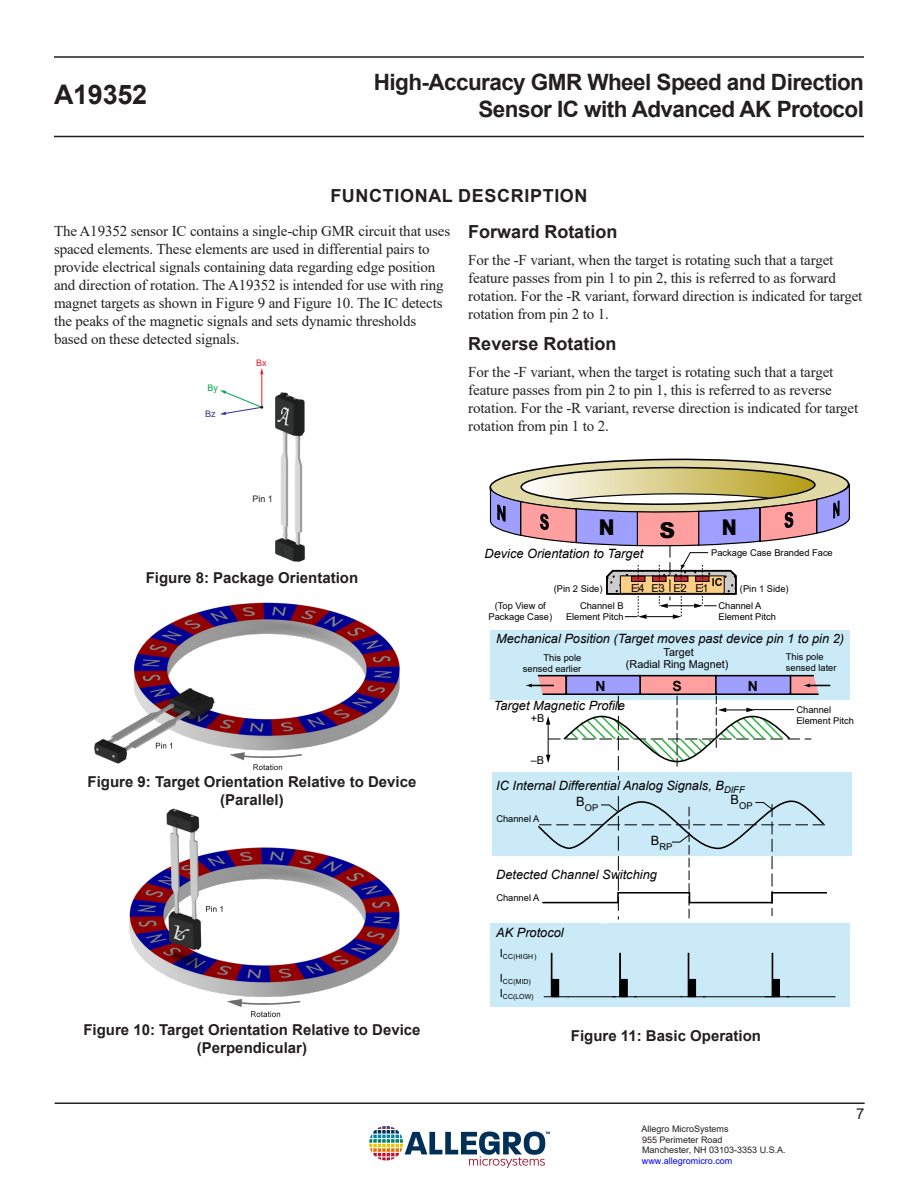
<style>
.page{position:relative;width:918px;height:1188px;background:#fff}
.page>*{position:absolute;margin:0;border:0;box-sizing:border-box;transform-origin:0 0}
.t1{font:700 27px "Arial";letter-spacing:-.01em;color:#231f20}
.t2{font:700 22.5px/27px "Arial";letter-spacing:-.025em;color:#231f20;text-align:right}
.t3{font:900 21.75px "Arial";color:#000;scale:.87 1}
.t4{font:900 21.75px "Arial";color:#000}
.t5{font:900 21.75px "Arial";color:#000;scale:.83 1}
.Heading_2{font:700 18px "Arial";color:#231f20}
.Heading_1{font:700 18px "Arial";letter-spacing:.035em;color:#231f20}
.Normal_-_Follow_Page{font:15px/18px "Times New Roman";letter-spacing:-.01em;color:#231f20}
.t6{font:700 15px/18px "Arial";color:#231f20;text-align:center}
.t7{font:15px "Arial";color:#231f20}
.t8{font:700 13.95px "Arial";color:#000}
.t9{font:12.9px "Arial";color:#000}
.t10{font:italic 12.75px "Arial";color:#000}
.t11{font:10.95px/12.1px "Arial";color:#000;text-align:center}
.t12{font:700 10.95px "Arial";color:#000}
.t13{font:9.3px/11.2px "Arial";color:#000}
.t14{font:9px/10.8px "Arial";color:#231f20}
.t15{font:9px "Arial";color:#00f}
.t16{font:9px "Arial";color:#ee1d23}
.t17{font:9px "Arial";color:#2e3092}
.t18{font:9px "Arial";color:#00a54f}
.t19{font:7.05px/15.1px "Arial";color:#000}
</style>
<div class="page">
<hr style="left:55px;top:1102px;width:810px;height:2px;background:#231f20">
<hr style="left:54px;top:136px;width:810px;height:1px;background:#231f20">
<hr style="left:54px;top:56px;width:810px;height:2px;background:#231f20">
<img style="left:370px;top:1126px;width:180px;height:42px">
<img style="left:260px;top:373px;width:45px;height:189px">
<hr style="left:261px;top:373px;width:1px;height:34px;background:#ee1d23">
<svg style="left:260px;top:368px;width:3px;height:6px"></svg>
<svg style="left:220px;top:390px;width:43px;height:25px"></svg>
<div style="left:490px;top:630px;width:359px;height:70px;background:#caeaf8"></div>
<div style="left:490px;top:923px;width:359px;height:84px;background:#caeaf8"></div>
<div style="left:493px;top:772px;width:359px;height:84px;background:#caeaf8"></div>
<svg style="left:543px;top:953px;width:26px;height:44px"></svg>
<hr style="left:703px;top:997px;width:70px;height:1px;background:#000">
<hr style="left:568px;top:997px;width:48px;height:1px;background:#000">
<svg style="left:612px;top:953px;width:25px;height:44px"></svg>
<hr style="left:634px;top:997px;width:48px;height:1px;background:#000">
<svg style="left:680px;top:953px;width:26px;height:44px"></svg>
<hr style="left:787px;top:997px;width:49px;height:1px;background:#000">
<svg style="left:764px;top:953px;width:26px;height:44px"></svg>
<div style="left:593px;top:910px;width:22px;height:14px;background:#fff;border-radius:50%"></div>
<svg style="left:525px;top:674px;width:305px;height:246px"></svg>
<svg style="left:489px;top:458px;width:361px;height:161px"></svg>
<img style="left:94px;top:602px;width:306px;height:169px">
<img style="left:129px;top:808px;width:271px;height:210px">
<h1 class="t1" style="left:54px;top:76px;width:95px">A19352</h1>
<h2 class="t2" style="left:374px;top:69px;width:492px">High-Accuracy GMR Wheel Speed and Direction<br>Sensor IC with Advanced AK Protocol</h2>
<p class="Heading_1" style="left:330px;top:183px;width:259px">FUNCTIONAL DESCRIPTION</p>
<p class="Normal_-_Follow_Page" style="left:54px;top:221px;width:398px">The A19352 sensor IC contains a single-chip GMR circuit that uses spaced elements. These elements are used in differential pairs to provide electrical signals containing data regarding edge position and direction of rotation. The A19352 is intended for use with ring magnet targets as shown in Figure 9 and Figure 10. The IC detects the peaks of the magnetic signals and sets dynamic thresholds based on these detected signals.</p>
<p class="Heading_2" style="left:468px;top:219px;width:151px">Forward Rotation</p>
<p class="Normal_-_Follow_Page" style="left:468px;top:251px;width:396px">For the -F variant, when the target is rotating such that a target feature passes from pin 1 to pin 2, this is referred to as forward rotation. For the -R variant, forward direction is indicated for target rotation from pin 2 to 1.</p>
<p class="Heading_2" style="left:468px;top:331px;width:150px">Reverse Rotation</p>
<p class="Normal_-_Follow_Page" style="left:468px;top:362px;width:391px">For the -F variant, when the target is rotating such that a target feature passes from pin 2 to pin 1, this is referred to as reverse rotation. For the -R variant, reverse direction is indicated for target rotation from pin 1 to 2.</p>
<p class="t16" style="left:256px;top:356px;width:12px">Bx</p>
<p class="t18" style="left:208px;top:381px;width:12px">By</p>
<p class="t17" style="left:205px;top:407px;width:12px">Bz</p>
<p class="t14" style="left:252px;top:494px;width:22px">Pin 1</p>
<p class="t6" style="left:146px;top:568px;width:214px">Figure 8: Package Orientation</p>
<p class="t6" style="left:88px;top:773px;width:330px">Figure 9: Target Orientation Relative to Device (Parallel)</p>
<p class="t6" style="left:83px;top:1021px;width:339px">Figure 10: Target Orientation Relative to Device (Perpendicular)</p>
<p class="t3" style="left:599px;top:512px;width:20px">N</p>
<p class="t4" style="left:659px;top:514px;width:17px">S</p>
<p class="t5" style="left:722px;top:511px;width:20px">N</p>
<p class="t9" style="left:663px;top:521px;width:11px">N</p>
<p class="t10" style="left:485px;top:546px;width:160px">Device Orientation to Target</p>
<p class="t13" style="left:711px;top:547px;width:123px">Package Case Branded Face</p>
<p class="t12" style="left:712px;top:574px;width:12px">IC</p>
<p class="t11" style="left:652px;top:582px;width:15px">E3</p>
<p class="t13" style="left:554px;top:583px;width:50px">(Pin 2 Side)</p>
<p class="t11" style="left:631px;top:582px;width:15px">E4</p>
<p class="t11" style="left:674px;top:582px;width:37px">E2 E1</p>
<p class="t13" style="left:740px;top:583px;width:50px">(Pin 1 Side)</p>
<p class="t13" style="left:488px;top:600px;width:65px;text-align:center">(Top View of<br>Package Case)</p>
<p class="t13" style="left:566px;top:600px;width:59px;text-align:right">Channel B<br>Element Pitch</p>
<p class="t13" style="left:719px;top:600px;width:59px">Channel A<br>Element Pitch</p>
<p class="t10" style="left:496px;top:631px;width:349px">Mechanical Position (Target moves past device pin 1 to pin 2)</p>
<p class="t8" style="left:595px;top:676px;width:12px">N</p>
<p class="t8" style="left:673px;top:676px;width:11px">S</p>
<p class="t8" style="left:748px;top:676px;width:12px">N</p>
<p class="t11" style="left:626px;top:646px;width:104px">Target<br>(Radial Ring Magnet)</p>
<p class="t13" style="left:523px;top:652px;width:60px;text-align:right">This pole sensed earlier</p>
<p class="t13" style="left:786px;top:651px;width:52px">This pole sensed later</p>
<p class="t10" style="left:494px;top:698px;width:133px">Target Magnetic Profile</p>
<p class="t11" style="left:531px;top:713px;width:15px">+B</p>
<p class="t11" style="left:531px;top:754px;width:15px">–B</p>
<p class="t10" style="left:496px;top:778px;width:250px">IC Internal Differential Analog Signals, B<sub>DIFF</sub></p>
<p class="t13" style="left:731px;top:800px;width:23px"><sup>B</sup>OP</p>
<p class="t13" style="left:576px;top:802px;width:23px"><sup>B</sup>OP</p>
<p class="t13" style="left:496px;top:813px;width:45px">Channel A</p>
<p class="t13" style="left:651px;top:841px;width:23px"><sup>B</sup>RP</p>
<p class="t10" style="left:496px;top:866px;width:162px">Detected Channel Switching</p>
<p class="t13" style="left:496px;top:892px;width:45px">Channel A</p>
<p class="t10" style="left:496px;top:924px;width:69px">AK Protocol</p>
<p class="t19" style="left:500px;top:948px;width:38px"><sup>I</sup>CC(HIGH)</p>
<p class="t19" style="left:500px;top:974px;width:35px"><sup>I</sup>CC(MID)<br><sup>I</sup>CC(LOW)</p>
<p class="t6" style="left:571px;top:1027px;width:192px">Figure 11: Basic Operation</p>
<p class="t13" style="left:796px;top:704px;width:59px">Channel<br>Element Pitch</p>
<p class="t14" style="left:642px;top:1123px;width:146px">Allegro MicroSystems<br>955 Perimeter Road<br>Manchester, NH 03103-3353 U.S.A.</p>
<p class="t15" style="left:642px;top:1155px;width:92px">www.allegromicro.com</p>
<p class="t7" style="left:856px;top:1103px;width:10px">7</p>
</div>
